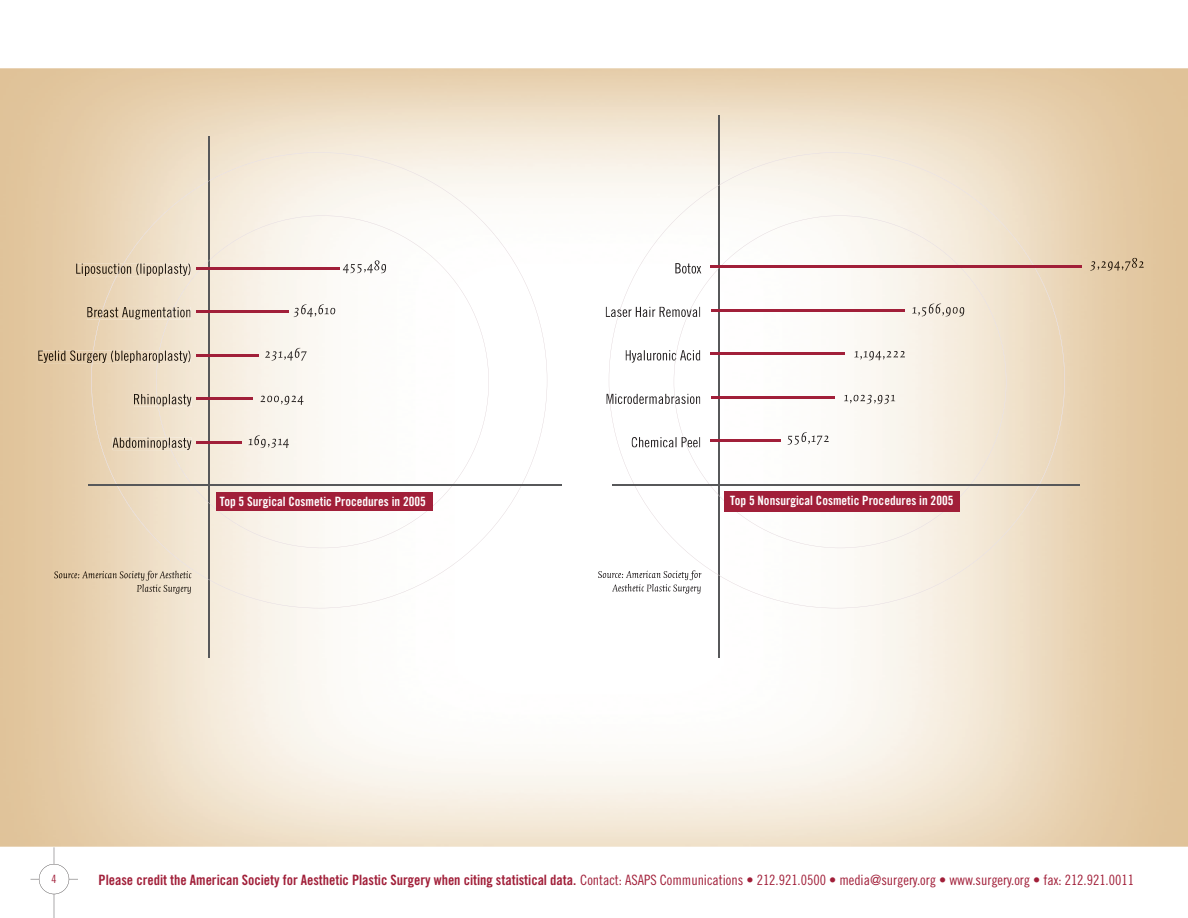
<style>
.page{position:relative;width:1188px;height:918px;background:#fff}
.page>*{position:absolute;margin:0;border:0;box-sizing:border-box;transform-origin:0 0}
.t1{font:15px "TC Trade Gothic Condensed";color:#a11f39}
.t2{font:700 13.5px "TC Trade Gothic Condensed";color:#fff}
.t3{font:12px "TC Trade Gothic Condensed";color:#a11f39}
.s1{font-weight:700}
</style>
<div class="page">
<hr style="left:208px;top:136px;width:2px;height:522px;background:#57585a">
<svg style="left:91px;top:152px;width:456px;height:456px"></svg>
<svg style="left:156px;top:216px;width:333px;height:332px;fill:#fcfaf6"></svg>
<hr style="left:718px;top:115px;width:2px;height:543px;background:#57585a">
<svg style="left:609px;top:152px;width:456px;height:456px"></svg>
<svg style="left:674px;top:216px;width:332px;height:332px;fill:#fcfaf6"></svg>
<hr style="left:88px;top:484px;width:474px;height:2px;background:#57585a">
<hr style="left:612px;top:484px;width:468px;height:2px;background:#57585a">
<hr style="left:196px;top:267px;width:143px;height:3px;background:#a11f39">
<hr style="left:711px;top:265px;width:371px;height:3px;background:#a11f39">
<hr style="left:196px;top:310px;width:93px;height:3px;background:#a11f39">
<hr style="left:196px;top:354px;width:63px;height:3px;background:#a11f39">
<hr style="left:196px;top:397px;width:57px;height:3px;background:#a11f39">
<hr style="left:196px;top:441px;width:46px;height:3px;background:#a11f39">
<hr style="left:711px;top:309px;width:194px;height:3px;background:#a11f39">
<hr style="left:711px;top:352px;width:134px;height:3px;background:#a11f39">
<hr style="left:711px;top:396px;width:124px;height:3px;background:#a11f39">
<hr style="left:711px;top:439px;width:70px;height:3px;background:#a11f39">
<img style="left:76px;top:263px;width:115px;height:13px">
<svg style="left:116px;top:263px;width:8px;height:13px"></svg>
<img style="left:87px;top:307px;width:104px;height:13px">
<svg style="left:99px;top:307px;width:5px;height:13px"></svg>
<svg style="left:168px;top:307px;width:6px;height:13px"></svg>
<img style="left:38px;top:350px;width:153px;height:13px">
<svg style="left:92px;top:350px;width:2px;height:13px"></svg>
<svg style="left:157px;top:350px;width:3px;height:13px"></svg>
<img style="left:134px;top:394px;width:58px;height:13px">
<svg style="left:157px;top:394px;width:1px;height:13px"></svg>
<img style="left:113px;top:437px;width:79px;height:13px">
<svg style="left:166px;top:437px;width:5px;height:13px"></svg>
<img style="left:54px;top:571px;width:138px;height:10px">
<img style="left:137px;top:584px;width:54px;height:10px">
<img style="left:343px;top:260px;width:43px;height:13px">
<img style="left:294px;top:304px;width:41px;height:13px">
<img style="left:265px;top:348px;width:42px;height:13px">
<img style="left:260px;top:396px;width:43px;height:9px">
<img style="left:248px;top:435px;width:41px;height:13px">
<img style="left:675px;top:263px;width:26px;height:11px">
<img style="left:606px;top:307px;width:94px;height:10px">
<svg style="left:618px;top:307px;width:3px;height:10px"></svg>
<svg style="left:687px;top:307px;width:5px;height:10px"></svg>
<img style="left:626px;top:350px;width:74px;height:13px">
<svg style="left:675px;top:350px;width:2px;height:13px"></svg>
<img style="left:606px;top:394px;width:94px;height:10px">
<svg style="left:674px;top:394px;width:2px;height:10px"></svg>
<img style="left:632px;top:437px;width:68px;height:11px">
<svg style="left:683px;top:437px;width:5px;height:11px"></svg>
<img style="left:598px;top:570px;width:103px;height:10px">
<img style="left:612px;top:584px;width:89px;height:10px">
<img style="left:1090px;top:258px;width:54px;height:13px">
<img style="left:912px;top:304px;width:52px;height:12px">
<img style="left:854px;top:351px;width:51px;height:9px">
<img style="left:844px;top:395px;width:51px;height:9px">
<img style="left:788px;top:432px;width:41px;height:13px">
<div style="left:724px;top:491px;width:236px;height:20px;background:#a11f39"></div>
<div style="left:216px;top:492px;width:217px;height:19px;background:#a11f39"></div>
<svg style="left:30px;top:847px;width:48px;height:71px"></svg>
<p class="t2" style="left:220px;top:493px;width:208px">Top 5 Surgical Cosmetic Procedures in 2005</p>
<p class="t2" style="left:730px;top:493px;width:225px">Top 5 Nonsurgical Cosmetic Procedures in 2005</p>
<p class="t3" style="left:52px;top:872px;width:7px">2</p>
<p class="t1" style="left:99px;top:872px;width:1037px"><span class="s1">Please credit the American Society for Aesthetic Plastic Surgery when citing statistical data.</span> Contact: ASAPS Communications • 212.921.0500 • media@surgery.org • www.surgery.org • fax: 212.921.0011</p>
<p class="t3" style="left:52px;top:872px;width:7px">4</p>
</div>
